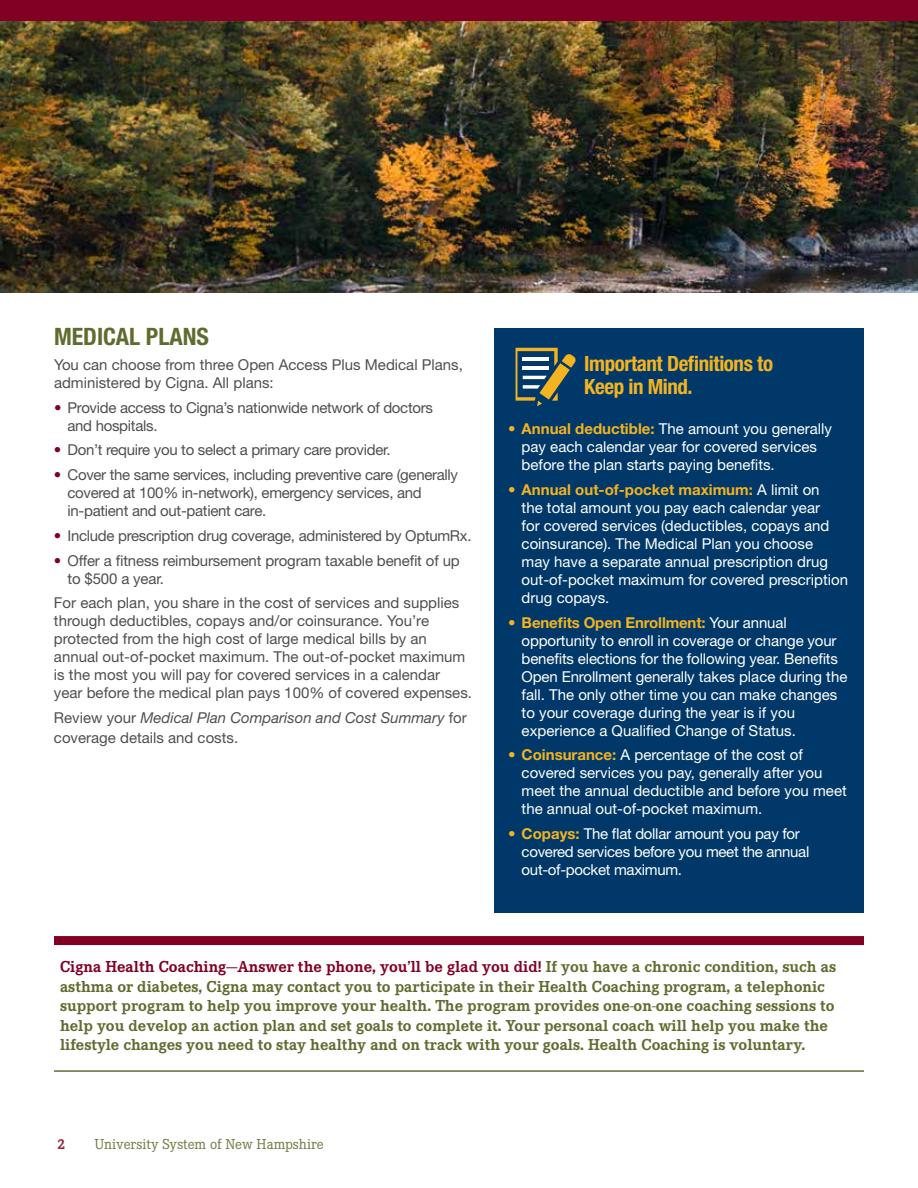
<style>
.page{position:relative;width:918px;height:1188px;background:#fff}
.page>*{position:absolute;margin:0;border:0;box-sizing:border-box;transform-origin:0 0}
.t1{font:700 condensed 24px "Helvetica Neue LT Std";color:#5f6c2f}
.t2{font:700 condensed 21px/22.5px "Helvetica Neue LT Std";letter-spacing:-.02em;color:#f4b320}
.t3{font:700 16.5px/19.5px "Corporate E Pro";color:#5f6c2f}
.t4{font:15px/18px "Helvetica Neue LT Std";color:#fff}
.t5{font:15px/18px "Helvetica Neue LT Std";color:#4f4f51}
.t6{font:15px/18px "Helvetica Neue LT Std";letter-spacing:-.02em;color:#4f4f51}
.t7{font:15px/18px "Helvetica Neue LT Std";letter-spacing:-.02em;color:#fff}
.t8{font:15px "Corporate E Pro";color:#727b42}
.t9{font:700 15px "Corporate E Pro";color:#932a39}
.s1{color:#820024}
.s2{font-style:italic}
.s3{font-weight:700;color:#f4b320}
</style>
<div class="page">
<div style="left:495px;top:328px;width:369px;height:585px;background:#003969"></div>
<svg style="left:516px;top:348px;width:60px;height:58px"></svg>
<hr style="left:523px;top:366px;width:26px;height:4px;background:#fff">
<hr style="left:523px;top:357px;width:26px;height:3px;background:#fff">
<div style="left:54px;top:936px;width:810px;height:9px;background:#820024"></div>
<hr style="left:54px;top:1070px;width:810px;height:2px;background:#5f6c2f">
<div style="left:0;top:0;width:918px;height:22px;background:#820024"></div>
<img style="left:0;top:22px;width:918px;height:271px">
<h1 class="t1" style="left:54px;top:322px;width:157px">MEDICAL PLANS</h1>
<p class="t5" style="left:54px;top:355px;width:410px">You can choose from three Open Access Plus Medical Plans, administered by Cigna. All plans:</p>
<p class="t6" style="left:67px;top:398px;width:367px;text-indent:-13px"><span class="s1">•</span> Provide access to Cigna’s nationwide network of doctors and hospitals.</p>
<p class="t6" style="left:54px;top:441px;width:338px"><span class="s1">•</span> Don’t require you to select a primary care provider.</p>
<p class="t6" style="left:67px;top:466px;width:392px;text-indent:-14px"><span class="s1">•</span> Cover the same services, including preventive care (generally covered at 100% in-network), emergency services, and in-patient and out-patient care.</p>
<p class="t6" style="left:54px;top:526px;width:419px"><span class="s1">•</span> Include prescription drug coverage, administered by OptumRx.</p>
<p class="t5" style="left:67px;top:551px;width:394px;text-indent:-14px"><span class="s1">•</span> Offer a fitness reimbursement program taxable benefit of up to $500 a year.</p>
<p class="t5" style="left:54px;top:594px;width:420px">For each plan, you share in the cost of services and supplies through deductibles, copays and/or coinsurance. You’re protected from the high cost of large medical bills by an annual out-of-pocket maximum. The out-of-pocket maximum is the most you will pay for covered services in a calendar year before the medical plan pays 100% of covered expenses.</p>
<p class="t5" style="left:54px;top:708px;width:414px;line-height:19.5px">Review your <span class="s2">Medical Plan Comparison and Cost Summary</span> for coverage details and costs.</p>
<h2 class="t2" style="left:584px;top:352px;width:190px">Important Definitions to<br>Keep in Mind.</h2>
<p class="t4" style="left:522px;top:420px;width:312px;text-indent:-14px"><span class="s3">• Annual deductible:</span> The amount you generally pay each calendar year for covered services before the plan starts paying benefits.</p>
<p class="t4" style="left:522px;top:480px;width:328px;text-indent:-14px"><span class="s3">• Annual out-of-pocket maximum:</span> A limit on<br>the total amount you pay each calendar year<br>for covered services (deductibles, copays and coinsurance). The Medical Plan you choose<br>may have a separate annual prescription drug out-of-pocket maximum for covered prescription drug copays.</p>
<p class="t4" style="left:522px;top:613px;width:327px;text-indent:-14px"><span class="s3">• Benefits Open Enrollment:</span> Your annual opportunity to enroll in coverage or change your benefits elections for the following year. Benefits Open Enrollment generally takes place during the fall. The only other time you can make changes to your coverage during the year is if you experience a Qualified Change of Status.</p>
<p class="t4" style="left:522px;top:746px;width:327px;text-indent:-14px"><span class="s3">• Coinsurance:</span> A percentage of the cost of covered services you pay, generally after you meet the annual deductible and before you meet the annual out-of-pocket maximum.</p>
<p class="t7" style="left:522px;top:825px;width:289px;text-indent:-14px"><span class="s3">• Copays:</span> The flat dollar amount you pay for covered services before you meet the annual out-of-pocket maximum.</p>
<p class="t3" style="left:60px;top:956px;width:778px"><span class="s1">Cigna Health Coaching—Answer the phone, you’ll be glad you did!</span> If you have a chronic condition, such as asthma or diabetes, Cigna may contact you to participate in their Health Coaching program, a telephonic support program to help you improve your health. The program provides one-on-one coaching sessions to help you develop an action plan and set goals to complete it. Your personal coach will help you make the lifestyle changes you need to stay healthy and on track with your goals. Health Coaching is voluntary.</p>
<p class="t9" style="left:58px;top:1133px;width:9px">2</p>
<p class="t8" style="left:95px;top:1134px;width:231px">University System of New Hampshire</p>
</div>
